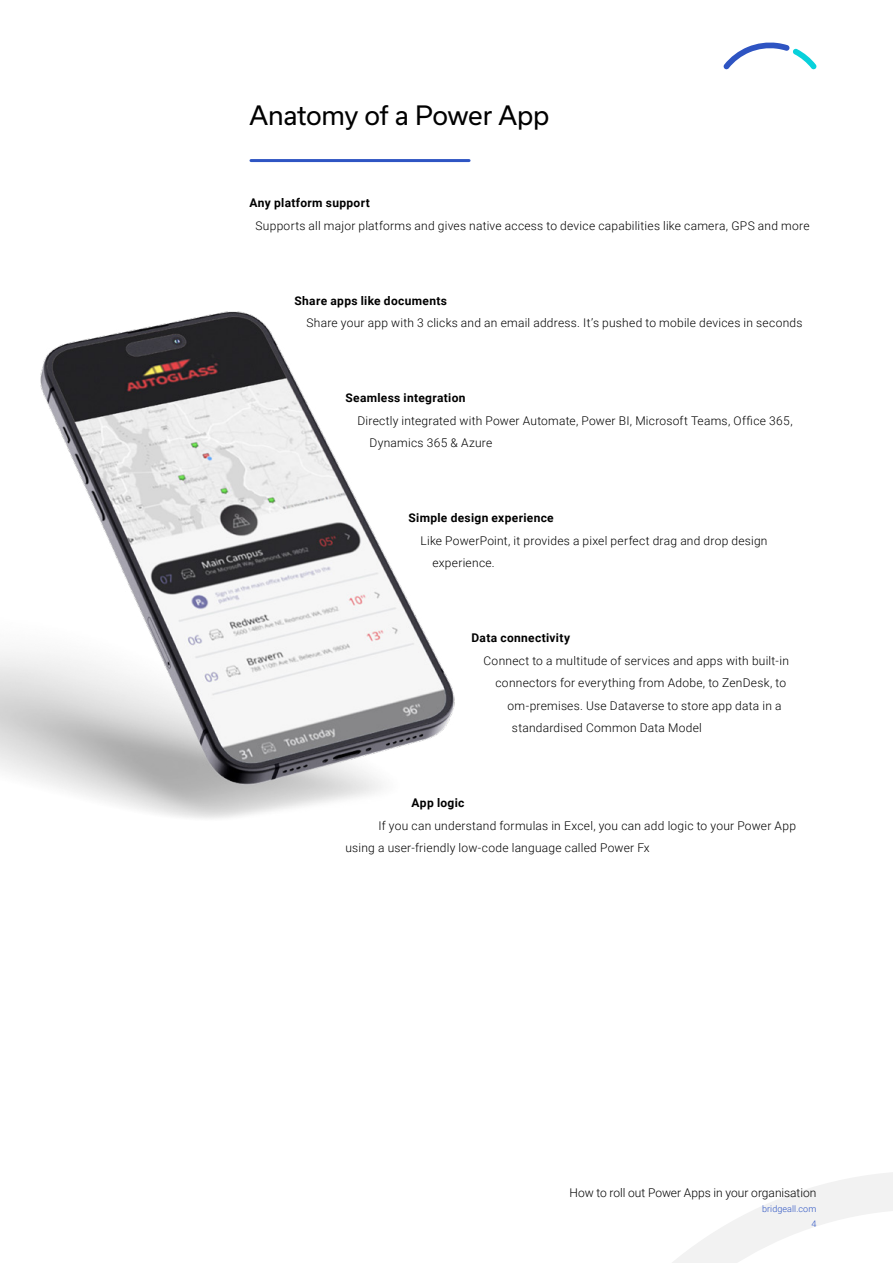
<style>
.page{position:relative;width:893px;height:1263px;background:#fff}
.page>*{position:absolute;margin:0;border:0;box-sizing:border-box;transform-origin:0 0}
.t1{font:25.5px "Usual";letter-spacing:-.015em;color:#000}
.t2{font:300 12px/22.5px "Roboto";letter-spacing:.02em;color:#000}
.t3{font:700 12px "Roboto";letter-spacing:.025em;color:#000}
.t4{font:300 12px "Roboto";color:#000}
.t5{font:300 9px/15px "Roboto";letter-spacing:.01em;color:#2e55c3;text-align:right}
</style>
<div class="page">
<svg style="left:672px;top:1172px;width:221px;height:91px"></svg>
<svg style="left:723px;top:42px;width:94px;height:27px"></svg>
<img style="left:0;top:159px;width:471px;height:660px">
<h1 class="t1" style="left:249px;top:100px;width:302px">Anatomy of a Power App</h1>
<p class="t3" style="left:249px;top:194px;width:122px">Any platform support</p>
<p class="t2" style="left:255px;top:214px;width:556px">Supports all major platforms and gives native access to device capabilities like camera, GPS and more</p>
<p class="t3" style="left:294px;top:292px;width:154px">Share apps like documents</p>
<p class="t2" style="left:306px;top:311px;width:497px">Share your app with 3 clicks and an email address. It’s pushed to mobile devices in seconds</p>
<p class="t3" style="left:345px;top:389px;width:122px">Seamless integration</p>
<p class="t2" style="left:369px;top:409px;width:425px;text-indent:-12px">Directly integrated with Power Automate, Power BI, Microsoft Teams, Office 365,<br>Dynamics 365 &amp; Azure</p>
<p class="t3" style="left:408px;top:509px;width:147px">Simple design experience</p>
<p class="t2" style="left:432px;top:529px;width:337px;text-indent:-12px">Like PowerPoint, it provides a pixel perfect drag and drop design experience.</p>
<p class="t3" style="left:471px;top:629px;width:100px">Data connectivity</p>
<p class="t2" style="left:483px;top:649px;width:307px">Connect to a multitude of services and apps with built-in</p>
<p class="t2" style="left:495px;top:671px;width:292px">connectors for everything from Adobe, to ZenDesk, to</p>
<p class="t2" style="left:507px;top:694px;width:276px">om-premises. Use Dataverse to store app data in a</p>
<p class="t2" style="left:512px;top:716px;width:191px">standardised Common Data Model</p>
<p class="t3" style="left:411px;top:794px;width:55px">App logic</p>
<p class="t2" style="left:345px;top:814px;width:452px;text-indent:33px">If you can understand formulas in Excel, you can add logic to your Power App using a user-friendly low-code language called Power Fx</p>
<p class="t4" style="left:570px;top:1184px;width:248px">How to roll out Power Apps in your organisation</p>
<p class="t5" style="left:762px;top:1201px;width:56px">bridgeall.com<br>4</p>
</div>
